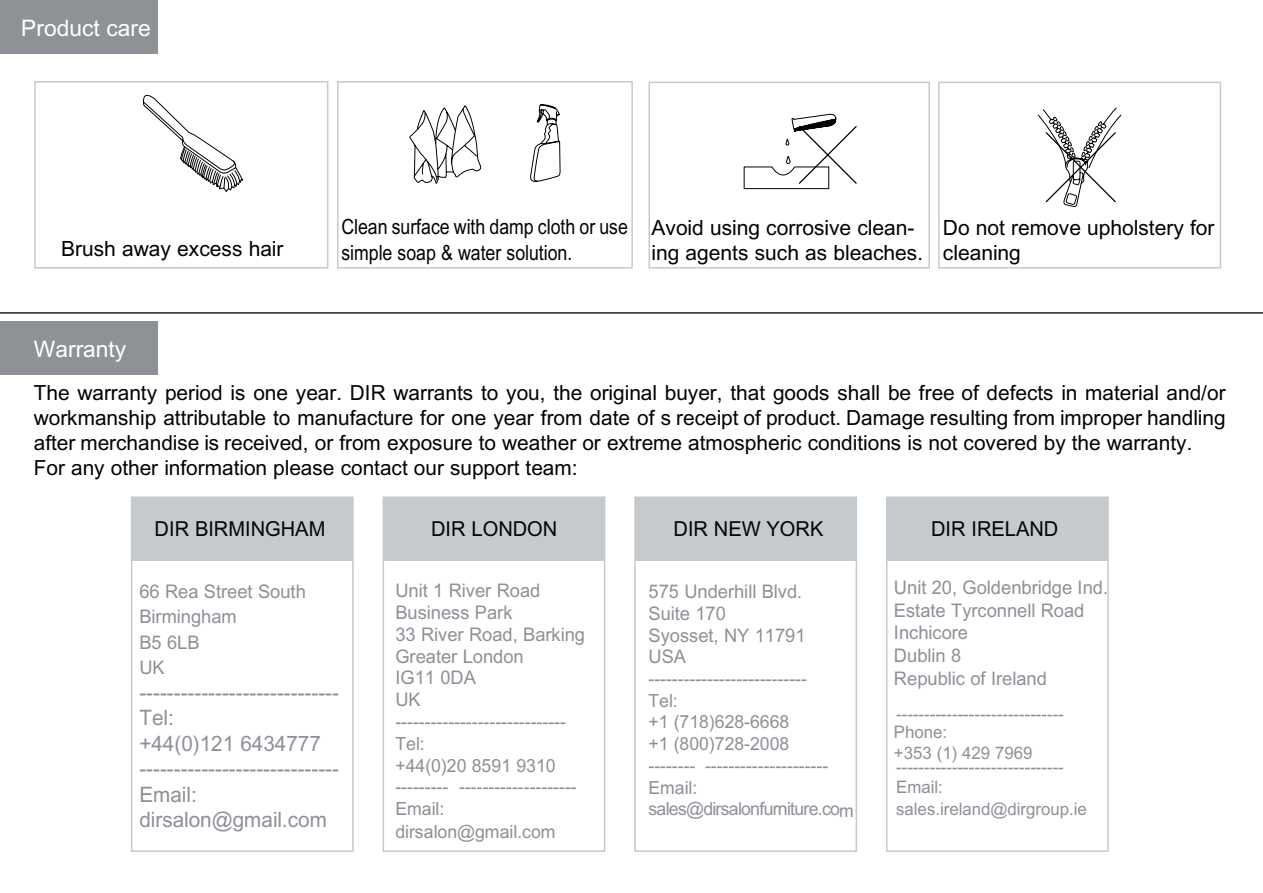
<style>
.page{position:relative;width:1263px;height:893px;background:#fff}
.page>*{position:absolute;margin:0;border:0;box-sizing:border-box;transform-origin:0 0}
.t1{font:22.8px "+Arial";color:#fff}
.t2{font:21.3px/25.5px "+Arial";color:#8d9097}
.t3{font:21px/25.2px "+Arial";color:#030303}
.t4{font:21px/25.2px "+Arial";color:#030303;scale:.84 1}
.t5{font:20.85px/25px "+Arial";color:#030303}
.t6{font:20.7px "+Arial";color:#060303}
.t7{font:18.75px/21.8px "+Arial";color:#8d9097}
.t8{font:18.15px/21.8px "+Arial";color:#8d9097}
.t9{font:18.15px "+Arial";letter-spacing:-.04em;color:#8d9097}
.t10{font:17.25px/18.3px "+Arial";color:#8d9097}
</style>
<div class="page">
<div style="left:938px;top:82px;width:283px;height:187px;border:2px solid #c7cacd"></div>
<div style="left:337px;top:81px;width:296px;height:188px;border:2px solid #c7cacd"></div>
<div style="left:34px;top:81px;width:294px;height:188px;border:2px solid #c7cacd"></div>
<svg style="left:142px;top:95px;width:101px;height:97px"></svg>
<svg style="left:409px;top:104px;width:152px;height:80px"></svg>
<div style="left:648px;top:82px;width:282px;height:187px;border:2px solid #c7cacd"></div>
<svg style="left:744px;top:113px;width:113px;height:76px"></svg>
<svg style="left:1038px;top:107px;width:84px;height:100px"></svg>
<div style="left:132px;top:497px;width:221px;height:64px;background:#c7cacc"></div>
<div style="left:131px;top:496px;width:223px;height:356px;border:2px solid #c7cacc"></div>
<div style="left:383px;top:497px;width:222px;height:64px;background:#c7cacc"></div>
<div style="left:383px;top:496px;width:222px;height:356px;border:2px solid #c7cacc"></div>
<div style="left:887px;top:497px;width:221px;height:64px;background:#c7cacc"></div>
<div style="left:886px;top:496px;width:223px;height:356px;border:2px solid #c7cacc"></div>
<div style="left:634px;top:496px;width:223px;height:356px;border:2px solid #c7cacc"></div>
<div style="left:635px;top:497px;width:221px;height:64px;background:#c7cacc"></div>
<div style="left:0;top:321px;width:157px;height:54px;background:#8e9196"></div>
<div style="left:0;top:0;width:157px;height:54px;background:#8e9196"></div>
<hr style="left:0;top:312px;width:1263px;height:2px;background:#231f20">
<p class="t1" style="left:21px;top:12px;width:131px">Product care</p>
<p class="t3" style="left:61px;top:237px;width:224px">Brush away excess hair</p>
<p class="t1" style="left:34px;top:333px;width:94px">Warranty</p>
<p class="t4" style="left:341px;top:215px;width:343px">Clean surface with damp cloth or use simple soap &amp; water solution.</p>
<p class="t3" style="left:651px;top:215px;width:273px">Avoid using corrosive clean&shy;ing agents such as bleaches.</p>
<p class="t3" style="left:943px;top:215px;width:273px">Do not remove upholstery for cleaning</p>
<p class="t5" style="left:34px;top:381px;width:1193px">The warranty period is one year. DIR warrants to you, the original buyer, that goods shall be free of defects in material and/or workmanship attributable to manufacture for one year from date of s receipt of product. Damage resulting from improper handling after merchandise is received, or from exposure to weather or extreme atmospheric conditions is not covered by the warranty.<br>For any other information please contact our support team:</p>
<p class="t6" style="left:155px;top:515px;width:172px">DIR BIRMINGHAM</p>
<p class="t7" style="left:139px;top:579px;width:168px;line-height:25.5px">66 Rea Street South<br>Birmingham<br>B5 6LB<br>UK</p>
<p class="t2" style="left:139px;top:680px;width:201px">-----------------------------<br>Tel:<br>+44(0)121 6434777 -----------------------------<br>Email: dirsalon@gmail.com</p>
<p class="t6" style="left:431px;top:515px;width:128px">DIR LONDON</p>
<p class="t7" style="left:395px;top:580px;width:191px">Unit 1 River Road<br>Business Park<br>33 River Road, Barking<br>Greater London<br>IG11 0DA<br>UK</p>
<p class="t8" style="left:395px;top:711px;width:183px">-----------------------------<br>Tel:<br>+44(0)20 8591 9310 --------- --------------------<br>Email:</p>
<p class="t8" style="left:395px;top:822px;width:162px">dirsalon@gmail.com</p>
<p class="t6" style="left:673px;top:515px;width:151px">DIR NEW YORK</p>
<p class="t7" style="left:648px;top:581px;width:159px">575 Underhill Blvd.<br>Suite 170<br>Syosset, NY 11791</p>
<p class="t8" style="left:648px;top:668px;width:160px">---------------------------</p>
<p class="t8" style="left:648px;top:712px;width:181px">+1 (718)628-6668<br>+1 (800)728-2008 -------- ---------------------<br>Email:</p>
<p class="t7" style="left:648px;top:646px;width:39px">USA</p>
<p class="t8" style="left:648px;top:690px;width:31px">Tel:</p>
<p class="t9" style="left:648px;top:797px;width:207px">sales@dirsalonfurniture.com</p>
<p class="t6" style="left:931px;top:515px;width:129px">DIR IRELAND</p>
<p class="t7" style="left:894px;top:577px;width:216px;line-height:22.5px">Unit 20, Goldenbridge Ind.<br>Estate Tyrconnell Road<br>Inchicore<br>Dublin 8<br>Republic of Ireland</p>
<p class="t10" style="left:894px;top:705px;width:171px">------------------------------<br>Phone:</p>
<p class="t10" style="left:894px;top:746px;width:171px;line-height:13.8px">+353 (1) 429 7969 ------------------------------</p>
<p class="t10" style="left:896px;top:777px;width:192px;line-height:22px">Email: sales.ireland@dirgroup.ie</p>
</div>
